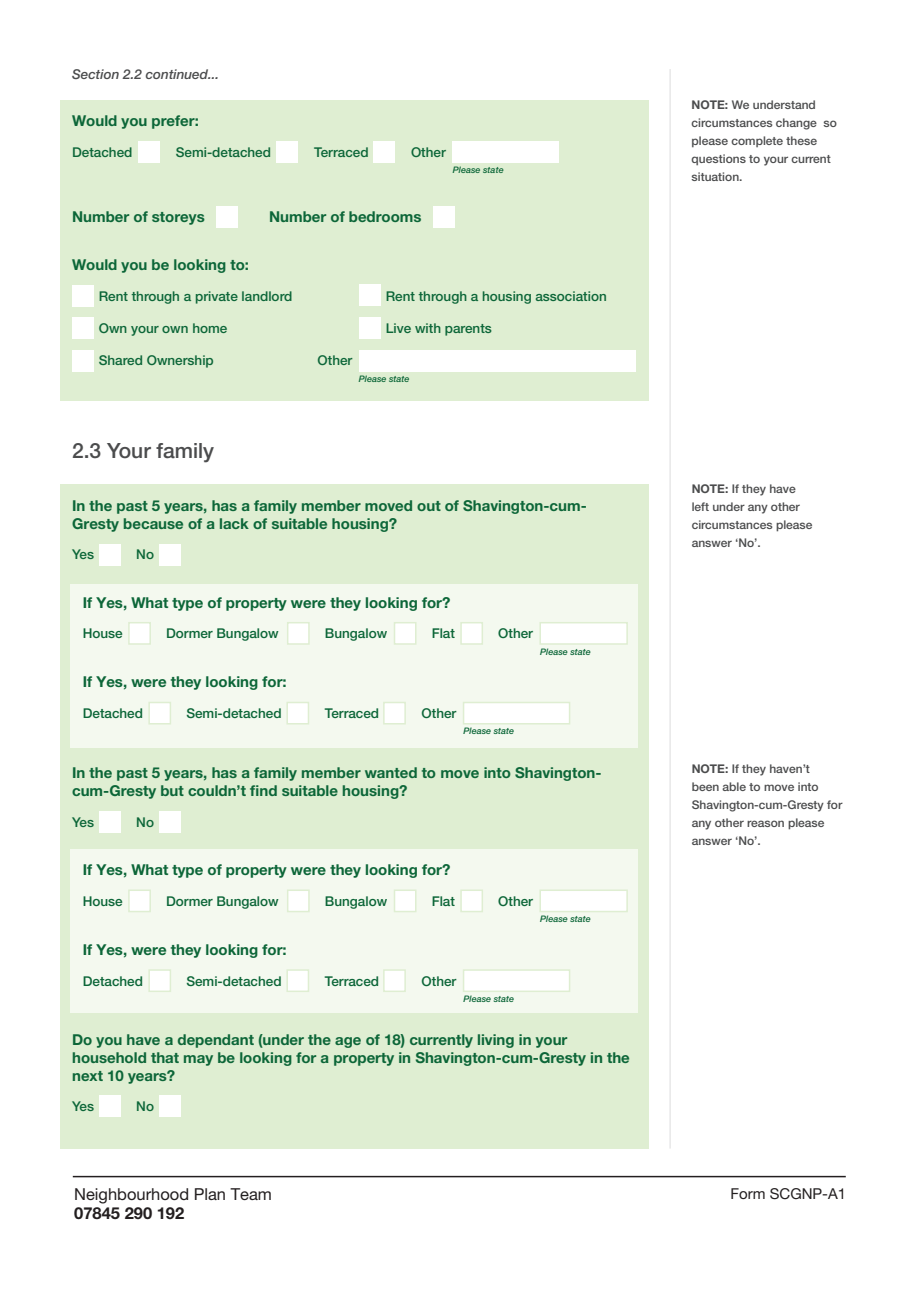
<style>
.page{position:relative;width:919px;height:1289px;background:#fff}
.page>*{position:absolute;margin:0;border:0;box-sizing:border-box;transform-origin:0 0}
.t1{font:500 21px "Helvetica Neue LT Pro";color:#4b4c4d}
.t2{font:16.5px "Helvetica Neue LT Pro";color:#231f20}
.t3{font:700 16.5px "Helvetica Neue LT Pro";color:#231f20}
.t4{font:700 15px/18px "Helvetica Neue LT Pro";color:#0c6638}
.t5{font:15px "Helvetica Neue LT Pro";color:#231f20}
.t6{font:500 13.5px "Helvetica Neue LT Pro";color:#0c6638}
.t7{font:italic 500 13.5px "Helvetica Neue LT Pro";color:#4b4c4d}
.t8{font:500 12px/18px "Helvetica Neue LT Pro";color:#4b4c4d}
.t9{font:italic 500 9px "Helvetica Neue LT Pro";color:#0c6638}
.s1{font-weight:700}
</style>
<div class="page">
<hr style="left:73px;top:1175px;width:772px;height:2px;background:#231f20">
<div style="left:60px;top:484px;width:588px;height:664px;background:#dfeed2"></div>
<div style="left:71px;top:848px;width:566px;height:164px;background:#f4f9ef"></div>
<div style="left:71px;top:584px;width:566px;height:164px;background:#f4f9ef"></div>
<div style="left:60px;top:100px;width:588px;height:301px;background:#dfeed2"></div>
<div style="left:99px;top:544px;width:21px;height:21px;background:#fff"></div>
<div style="left:99px;top:811px;width:21px;height:21px;background:#fff"></div>
<div style="left:159px;top:544px;width:22px;height:21px;background:#fff"></div>
<div style="left:159px;top:811px;width:22px;height:21px;background:#fff"></div>
<div style="left:99px;top:1095px;width:21px;height:21px;background:#fff"></div>
<div style="left:159px;top:1095px;width:22px;height:21px;background:#fff"></div>
<div style="left:359px;top:350px;width:276px;height:21px;background:#fff"></div>
<div style="left:72px;top:286px;width:21px;height:21px;background:#fff"></div>
<div style="left:72px;top:317px;width:21px;height:22px;background:#fff"></div>
<div style="left:359px;top:285px;width:21px;height:21px;background:#fff"></div>
<div style="left:359px;top:317px;width:21px;height:22px;background:#fff"></div>
<div style="left:72px;top:350px;width:21px;height:21px;background:#fff"></div>
<div style="left:216px;top:206px;width:21px;height:22px;background:#fff"></div>
<div style="left:433px;top:206px;width:21px;height:22px;background:#fff"></div>
<div style="left:539px;top:622px;width:88px;height:22px;background:#fff;border:2px solid #dfeed2"></div>
<div style="left:128px;top:622px;width:23px;height:22px;background:#fff;border:2px solid #dfeed2"></div>
<div style="left:287px;top:622px;width:23px;height:22px;background:#fff;border:2px solid #dfeed2"></div>
<div style="left:394px;top:622px;width:22px;height:22px;background:#fff;border:2px solid #dfeed2"></div>
<div style="left:460px;top:622px;width:23px;height:22px;background:#fff;border:2px solid #dfeed2"></div>
<div style="left:539px;top:889px;width:88px;height:23px;background:#fff;border:2px solid #dfeed2"></div>
<div style="left:128px;top:889px;width:23px;height:23px;background:#fff;border:2px solid #dfeed2"></div>
<div style="left:287px;top:889px;width:23px;height:23px;background:#fff;border:2px solid #dfeed2"></div>
<div style="left:394px;top:889px;width:22px;height:23px;background:#fff;border:2px solid #dfeed2"></div>
<div style="left:460px;top:889px;width:23px;height:23px;background:#fff;border:2px solid #dfeed2"></div>
<div style="left:453px;top:141px;width:106px;height:22px;background:#fff"></div>
<div style="left:138px;top:141px;width:22px;height:22px;background:#fff"></div>
<div style="left:276px;top:141px;width:22px;height:22px;background:#fff"></div>
<div style="left:373px;top:141px;width:21px;height:22px;background:#fff"></div>
<div style="left:463px;top:701px;width:107px;height:23px;background:#fff;border:2px solid #dfeed2"></div>
<div style="left:148px;top:701px;width:23px;height:23px;background:#fff;border:2px solid #dfeed2"></div>
<div style="left:286px;top:701px;width:23px;height:23px;background:#fff;border:2px solid #dfeed2"></div>
<div style="left:383px;top:701px;width:23px;height:23px;background:#fff;border:2px solid #dfeed2"></div>
<div style="left:463px;top:969px;width:107px;height:23px;background:#fff;border:2px solid #dfeed2"></div>
<div style="left:148px;top:969px;width:23px;height:23px;background:#fff;border:2px solid #dfeed2"></div>
<div style="left:286px;top:969px;width:23px;height:23px;background:#fff;border:2px solid #dfeed2"></div>
<div style="left:383px;top:969px;width:23px;height:23px;background:#fff;border:2px solid #dfeed2"></div>
<hr style="left:669px;top:69px;width:1px;height:1079px;background:#4b4c4d">
<p class="t7" style="left:72px;top:66px;width:149px">Section 2.2 continued...</p>
<p class="t4" style="left:72px;top:111px;width:128px">Would you prefer:</p>
<p class="t6" style="left:72px;top:144px;width:62px">Detached</p>
<p class="t6" style="left:176px;top:144px;width:97px">Semi-detached</p>
<p class="t6" style="left:314px;top:144px;width:56px">Terraced</p>
<p class="t6" style="left:411px;top:144px;width:36px">Other</p>
<p class="t4" style="left:72px;top:208px;width:134px">Number of storeys</p>
<p class="t4" style="left:269px;top:208px;width:154px">Number of bedrooms</p>
<p class="t9" style="left:453px;top:165px;width:52px">Please state</p>
<p class="t4" style="left:72px;top:255px;width:178px">Would you be looking to:</p>
<p class="t6" style="left:99px;top:288px;width:195px">Rent through a private landlord</p>
<p class="t6" style="left:386px;top:288px;width:222px">Rent through a housing association</p>
<p class="t6" style="left:99px;top:320px;width:130px">Own your own home</p>
<p class="t6" style="left:99px;top:352px;width:117px">Shared Ownership</p>
<p class="t6" style="left:386px;top:320px;width:108px">Live with parents</p>
<p class="t6" style="left:317px;top:352px;width:36px">Other</p>
<p class="t9" style="left:359px;top:373px;width:52px">Please state</p>
<h1 class="t1" style="left:72px;top:438px;width:144px">2.3 Your family</h1>
<p class="t4" style="left:72px;top:496px;width:516px">In the past 5 years, has a family member moved out of Shavington-cum-<br>Gresty because of a lack of suitable housing?</p>
<p class="t6" style="left:72px;top:546px;width:24px">Yes</p>
<p class="t6" style="left:136px;top:546px;width:19px">No</p>
<p class="t4" style="left:83px;top:593px;width:369px">If Yes, What type of property were they looking for?</p>
<p class="t6" style="left:83px;top:625px;width:42px">House</p>
<p class="t6" style="left:166px;top:625px;width:114px">Dormer Bungalow</p>
<p class="t6" style="left:325px;top:625px;width:64px">Bungalow</p>
<p class="t6" style="left:431px;top:625px;width:25px">Flat</p>
<p class="t6" style="left:498px;top:625px;width:36px">Other</p>
<p class="t4" style="left:83px;top:672px;width:205px">If Yes, were they looking for:</p>
<p class="t6" style="left:83px;top:705px;width:62px">Detached</p>
<p class="t6" style="left:186px;top:705px;width:97px">Semi-detached</p>
<p class="t6" style="left:325px;top:705px;width:56px">Terraced</p>
<p class="t6" style="left:421px;top:705px;width:36px">Other</p>
<p class="t9" style="left:463px;top:726px;width:52px">Please state</p>
<p class="t9" style="left:540px;top:646px;width:52px">Please state</p>
<p class="t4" style="left:72px;top:763px;width:531px">In the past 5 years, has a family member wanted to move into Shavington&shy;cum-Gresty but couldn’t find suitable housing?</p>
<p class="t6" style="left:72px;top:814px;width:24px">Yes</p>
<p class="t6" style="left:136px;top:814px;width:19px">No</p>
<p class="t4" style="left:83px;top:860px;width:369px">If Yes, What type of property were they looking for?</p>
<p class="t6" style="left:83px;top:892px;width:42px">House</p>
<p class="t6" style="left:166px;top:892px;width:114px">Dormer Bungalow</p>
<p class="t6" style="left:325px;top:892px;width:64px">Bungalow</p>
<p class="t6" style="left:431px;top:892px;width:25px">Flat</p>
<p class="t6" style="left:498px;top:892px;width:36px">Other</p>
<p class="t4" style="left:83px;top:940px;width:205px">If Yes, were they looking for:</p>
<p class="t6" style="left:83px;top:972px;width:62px">Detached</p>
<p class="t6" style="left:186px;top:972px;width:97px">Semi-detached</p>
<p class="t6" style="left:325px;top:972px;width:56px">Terraced</p>
<p class="t6" style="left:421px;top:972px;width:36px">Other</p>
<p class="t9" style="left:463px;top:993px;width:52px">Please state</p>
<p class="t9" style="left:540px;top:913px;width:52px">Please state</p>
<p class="t4" style="left:72px;top:1029px;width:559px">Do you have a dependant (under the age of 18) currently living in your household that may be looking for a property in Shavington-cum-Gresty in the next 10 years?</p>
<p class="t6" style="left:72px;top:1098px;width:24px">Yes</p>
<p class="t6" style="left:136px;top:1098px;width:19px">No</p>
<p class="t8" style="left:691px;top:95px;width:147px"><span class="s1">NOTE:</span> We understand circumstances change so please complete these questions to your current situation.</p>
<p class="t8" style="left:691px;top:480px;width:122px"><span class="s1">NOTE:</span> If they have left under any other circumstances please answer ‘No’.</p>
<p class="t8" style="left:691px;top:759px;width:152px"><span class="s1">NOTE:</span> If they haven’t<br>been able to move into<br>Shavington-cum-Gresty for any other reason please answer ‘No’.</p>
<p class="t2" style="left:74px;top:1183px;width:199px">Neighbourhood Plan Team</p>
<p class="t5" style="left:730px;top:1184px;width:117px">Form SCGNP-A1</p>
<p class="t3" style="left:74px;top:1203px;width:112px">07845 290 192</p>
</div>
